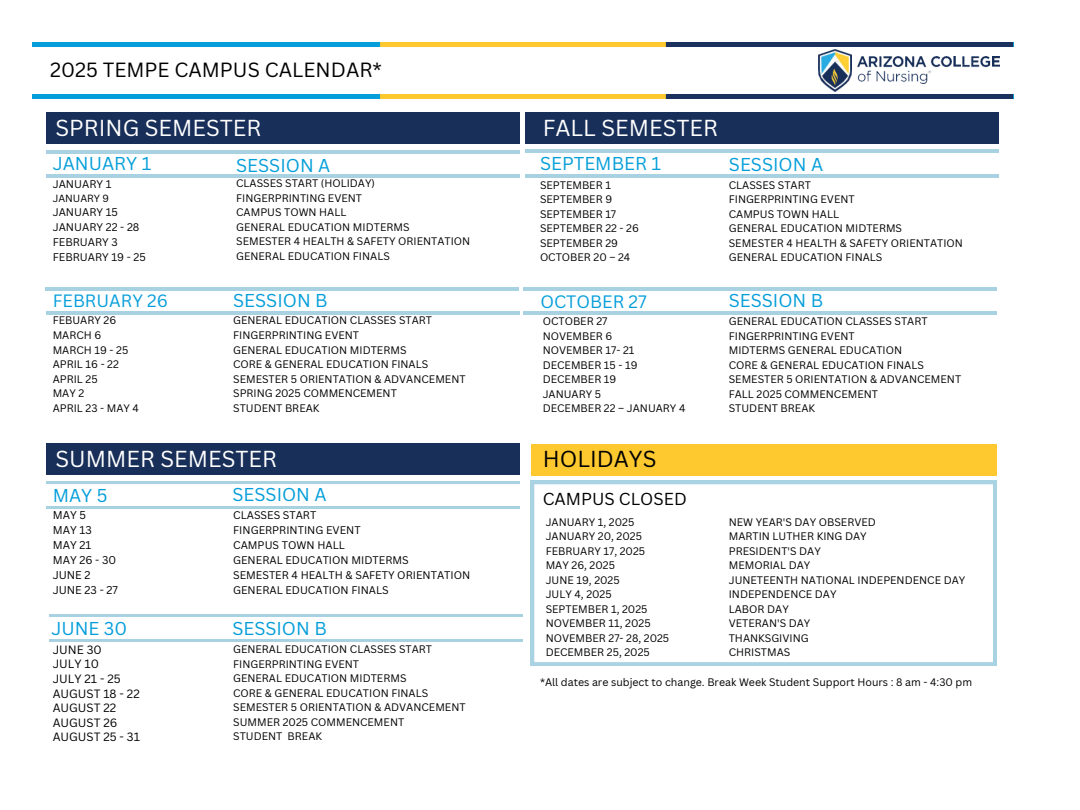
<style>
.page{position:relative;width:1080px;height:810px;background:#fff}
.page>*{position:absolute;margin:0;border:0;box-sizing:border-box;transform-origin:0 0}
.t1{font:22.5px "Canva Sans";color:#fff}
.t2{font:22.5px "Canva Sans";color:#000}
.t3{font:20px "Canva Sans";color:#000}
.t4{font:18.12px "Canva Sans";color:#059eda}
.t5{font:17.5px "Canva Sans";color:#059eda}
.t6{font:17.38px "Canva Sans";color:#059eda}
.t7{font:16.88px "Canva Sans";color:#000}
.t8{font:11.75px/14.5px "Canva Sans";color:#000}
.t9{font:11px/15px "Canva Sans";color:#000}
.t10{font:10.81px/14.8px "Canva Sans";color:#000}
.t11{font:10.75px/15px "Canva Sans";color:#000}
.t12{font:10.62px/14.5px "Canva Sans";color:#000}
.t13{font:10.19px "Canva Sans";color:#000}
</style>
<div class="page">
<img style="left:33px;top:43px;width:980px;height:4px">
<img style="left:33px;top:95px;width:980px;height:4px">
<img style="left:858px;top:57px;width:141px;height:27px">
<img style="left:818px;top:49px;width:33px;height:43px">
<div style="left:526px;top:112px;width:473px;height:32px;background:#182f59"></div>
<div style="left:46px;top:443px;width:473px;height:32px;background:#182f59"></div>
<div style="left:46px;top:112px;width:473px;height:32px;background:#182f59"></div>
<div style="left:531px;top:444px;width:465px;height:31px;background:#fec92f"></div>
<svg style="left:531px;top:481px;width:465px;height:184px"></svg>
<hr style="left:50px;top:639px;width:473px;height:3px;background:#93c6db">
<hr style="left:50px;top:614px;width:473px;height:3px;background:#93c6db">
<hr style="left:46px;top:506px;width:473px;height:3px;background:#93c6db">
<hr style="left:46px;top:481px;width:473px;height:2px;background:#93c6db">
<hr style="left:46px;top:312px;width:473px;height:3px;background:#93c6db">
<hr style="left:46px;top:287px;width:473px;height:3px;background:#93c6db">
<hr style="left:46px;top:174px;width:473px;height:3px;background:#93c6db">
<hr style="left:46px;top:150px;width:473px;height:3px;background:#93c6db">
<hr style="left:526px;top:150px;width:473px;height:3px;background:#93c6db">
<hr style="left:526px;top:175px;width:473px;height:3px;background:#93c6db">
<hr style="left:523px;top:287px;width:473px;height:3px;background:#93c6db">
<hr style="left:523px;top:312px;width:473px;height:3px;background:#93c6db">
<h2 class="t3" style="left:50px;top:58px;width:334px">2025 TEMPE CAMPUS CALENDAR*</h2>
<h1 class="t1" style="left:56px;top:115px;width:207px">SPRING SEMESTER</h1>
<h1 class="t1" style="left:543px;top:115px;width:177px">FALL SEMESTER</h1>
<h3 class="t4" style="left:53px;top:153px;width:100px">JANUARY 1</h3>
<p class="t10" style="left:53px;top:177px;width:60px">JANUARY 1</p>
<p class="t13" style="left:53px;top:192px;width:58px">JANUARY 9</p>
<p class="t10" style="left:53px;top:205px;width:95px">JANUARY 15<br>JANUARY 22 - 28<br>FEBRUARY 3<br>FEBRUARY 19 - 25</p>
<h3 class="t4" style="left:540px;top:153px;width:123px">SEPTEMBER 1</h3>
<h3 class="t4" style="left:729px;top:153px;width:96px">SESSION A</h3>
<h3 class="t4" style="left:236px;top:154px;width:96px">SESSION A</h3>
<p class="t12" style="left:236px;top:176px;width:236px">CLASSES START (HOLIDAY)<br>FINGERPRINTING EVENT<br>CAMPUS TOWN HALL<br>GENERAL EDUCATION MIDTERMS<br>SEMESTER 4 HEALTH &amp; SAFETY ORIENTATION<br>GENERAL EDUCATION FINALS</p>
<p class="t12" style="left:540px;top:178px;width:100px">SEPTEMBER 1<br>SEPTEMBER 9<br>SEPTEMBER 17<br>SEPTEMBER 22 - 26<br>SEPTEMBER 29<br>OCTOBER 20 – 24</p>
<p class="t12" style="left:729px;top:178px;width:236px">CLASSES START<br>FINGERPRINTING EVENT<br>CAMPUS TOWN HALL<br>GENERAL EDUCATION MIDTERMS<br>SEMESTER 4 HEALTH &amp; SAFETY ORIENTATION<br>GENERAL EDUCATION FINALS</p>
<h3 class="t6" style="left:53px;top:290px;width:117px">FEBRUARY 26</h3>
<h3 class="t4" style="left:233px;top:289px;width:96px">SESSION B</h3>
<h3 class="t5" style="left:540px;top:291px;width:108px">OCTOBER 27</h3>
<h3 class="t4" style="left:729px;top:289px;width:96px">SESSION B</h3>
<p class="t12" style="left:53px;top:313px;width:88px">FEBUARY 26<br>MARCH 6<br>MARCH 19 - 25<br>APRIL 16 - 22<br>APRIL 25<br>MAY 2<br>APRIL 23 - MAY 4</p>
<p class="t12" style="left:233px;top:313px;width:234px">GENERAL EDUCATION CLASSES START<br>FINGERPRINTING EVENT<br>GENERAL EDUCATION MIDTERMS<br>CORE &amp; GENERAL EDUCATION FINALS<br>SEMESTER 5 ORIENTATION &amp; ADVANCEMENT<br>SPRING 2025 COMMENCEMENT<br>STUDENT BREAK</p>
<p class="t12" style="left:543px;top:314px;width:144px">OCTOBER 27<br>NOVEMBER 6<br>NOVEMBER 17- 21<br>DECEMBER 15 - 19<br>DECEMBER 19<br>JANUARY 5<br>DECEMBER 22 – JANUARY 4</p>
<p class="t12" style="left:729px;top:314px;width:234px">GENERAL EDUCATION CLASSES START<br>FINGERPRINTING EVENT<br>MIDTERMS GENERAL EDUCATION<br>CORE &amp; GENERAL EDUCATION FINALS<br>SEMESTER 5 ORIENTATION &amp; ADVANCEMENT<br>FALL 2025 COMMENCEMENT<br>STUDENT BREAK</p>
<h1 class="t2" style="left:543px;top:446px;width:115px">HOLIDAYS</h1>
<h3 class="t7" style="left:543px;top:489px;width:146px">CAMPUS CLOSED</h3>
<p class="t12" style="left:546px;top:515px;width:125px">JANUARY 1, 2025<br>JANUARY 20, 2025<br>FEBRUARY 17, 2025<br>MAY 26, 2025<br>JUNE 19, 2025<br>JULY 4, 2025<br>SEPTEMBER 1, 2025<br>NOVEMBER 11, 2025<br>NOVEMBER 27- 28, 2025<br>DECEMBER 25, 2025</p>
<p class="t12" style="left:729px;top:515px;width:238px">NEW YEAR'S DAY OBSERVED<br>MARTIN LUTHER KING DAY<br>PRESIDENT'S DAY<br>MEMORIAL DAY<br>JUNETEENTH NATIONAL INDEPENDENCE DAY<br>INDEPENDENCE DAY<br>LABOR DAY<br>VETERAN'S DAY<br>THANKSGIVING<br>CHRISTMAS</p>
<p class="t12" style="left:540px;top:675px;width:434px">*All dates are subject to change. Break Week Student Support Hours : 8 am - 4:30 pm</p>
<h1 class="t1" style="left:56px;top:446px;width:223px">SUMMER SEMESTER</h1>
<h3 class="t4" style="left:53px;top:485px;width:56px">MAY 5</h3>
<h3 class="t4" style="left:232px;top:484px;width:96px">SESSION A</h3>
<p class="t9" style="left:53px;top:508px;width:67px">MAY 5<br>MAY 13<br>MAY 21<br>MAY 26 - 30<br>JUNE 2<br>JUNE 23 - 27</p>
<p class="t11" style="left:233px;top:508px;width:239px">CLASSES START<br>FINGERPRINTING EVENT<br>CAMPUS TOWN HALL<br>GENERAL EDUCATION MIDTERMS<br>SEMESTER 4 HEALTH &amp; SAFETY ORIENTATION<br>GENERAL EDUCATION FINALS</p>
<h3 class="t4" style="left:51px;top:618px;width:77px">JUNE 30</h3>
<h3 class="t4" style="left:232px;top:618px;width:96px">SESSION B</h3>
<p class="t8" style="left:53px;top:642px;width:89px">JUNE 30<br>JULY 10<br>JULY 21 - 25<br>AUGUST 18 - 22<br>AUGUST 22<br>AUGUST 26<br>AUGUST 25 - 31</p>
<p class="t12" style="left:233px;top:642px;width:234px">GENERAL EDUCATION CLASSES START<br>FINGERPRINTING EVENT<br>GENERAL EDUCATION MIDTERMS<br>CORE &amp; GENERAL EDUCATION FINALS<br>SEMESTER 5 ORIENTATION &amp; ADVANCEMENT<br>SUMMER 2025 COMMENCEMENT<br>STUDENT BREAK</p>
</div>
